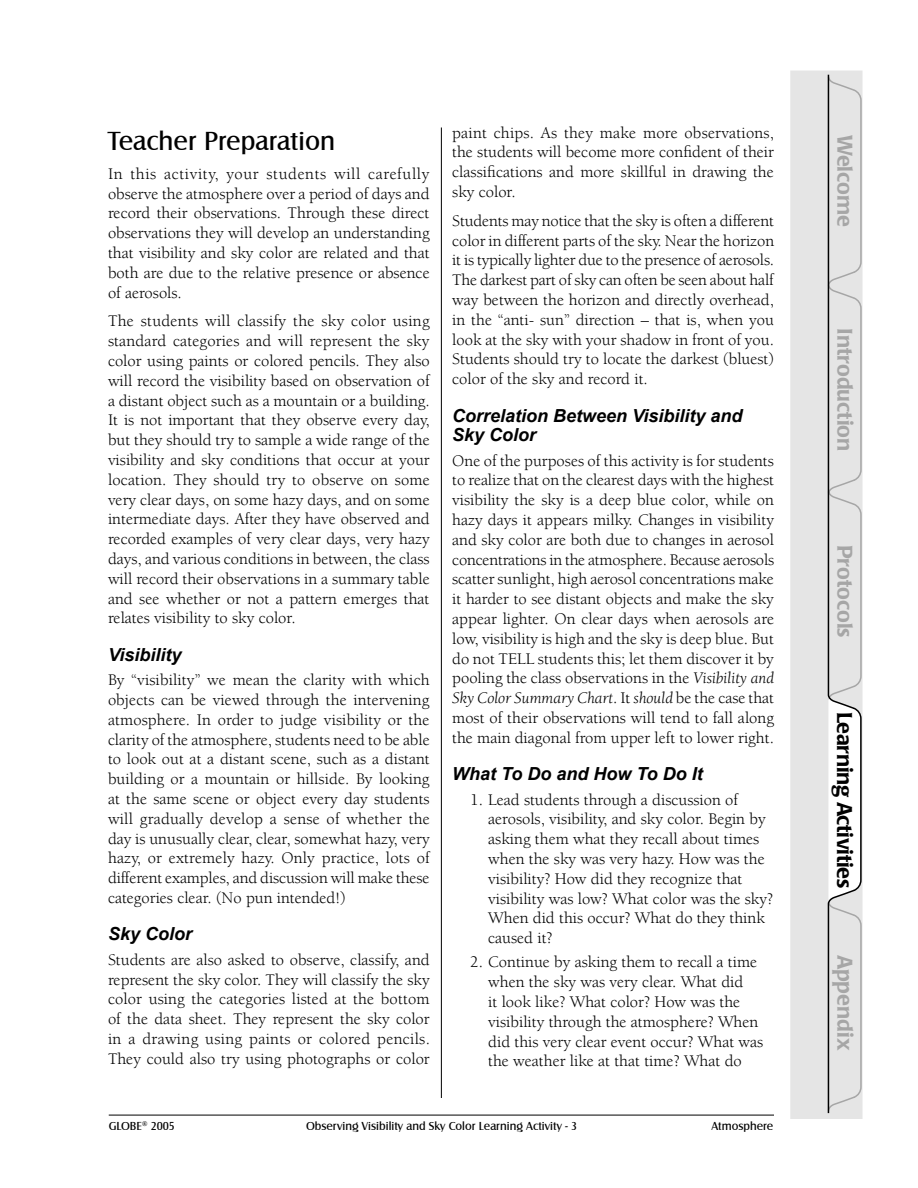
<style>
.page{position:relative;width:918px;height:1188px;background:#fff}
.page>*{position:absolute;margin:0;border:0;box-sizing:border-box;transform-origin:0 0}
.HTML_H2{font:27px "Castle T";color:#000}
.t1{font:500 21px "Poppl Laudatio";color:#a6a6a6}
.t2{font:500 21px "Poppl Laudatio";letter-spacing:-.015em;color:#000}
.HTML_H3{font:italic 700 18px/19.5px "Arial";color:#000}
.HTML_Body_Text{font:16.5px/19.8px "Berkeley";color:#000;text-align:justify}
.HTML_Ordered_List{font:16.5px/19.8px "Berkeley";color:#000}
.t3{font:12px "Castle T";color:#000}
.s1{font-style:italic}
</style>
<div class="page">
<hr style="left:441px;top:128px;width:1px;height:970px;background:#000">
<hr style="left:109px;top:1115px;width:665px;height:1px;background:#000">
<div style="left:790px;top:71px;width:72px;height:1048px;background:#e5e5e5"></div>
<svg style="left:827px;top:73px;width:35px;height:1042px"></svg>
<p class="HTML_H2" style="left:108px;top:126px;width:229px">Teacher Preparation</p>
<p class="HTML_Body_Text" style="left:108px;top:164px;width:323px">In this activity, your students will carefully observe the atmosphere over a period of days and record their observations. Through these direct observations they will develop an understanding that visibility and sky color are related and that both are due to the relative presence or absence of aerosols.</p>
<p class="HTML_Body_Text" style="left:108px;top:312px;width:323px">The students will classify the sky color using standard categories and will represent the sky color using paints or colored pencils. They also will record the visibility based on observation of a distant object such as a mountain or a building.<br>It is not important that they observe every day, but they should try to sample a wide range of the visibility and sky conditions that occur at your location. They should try to observe on some very clear days, on some hazy days, and on some intermediate days. After they have observed and recorded examples of very clear days, very hazy days, and various conditions in between, the class will record their observations in a summary table and see whether or not a pattern emerges that relates visibility to sky color.</p>
<p class="HTML_H3" style="left:108px;top:645px;width:75px">Visibility</p>
<p class="HTML_Body_Text" style="left:108px;top:670px;width:323px">By “visibility” we mean the clarity with which objects can be viewed through the intervening atmosphere. In order to judge visibility or the clarity of the atmosphere, students need to be able to look out at a distant scene, such as a distant building or a mountain or hillside. By looking at the same scene or object every day students will gradually develop a sense of whether the day is unusually clear, clear, somewhat hazy, very hazy, or extremely hazy. Only practice, lots of different examples, and discussion will make these categories clear. (No pun intended!)</p>
<p class="HTML_H3" style="left:108px;top:925px;width:86px">Sky Color</p>
<p class="HTML_Body_Text" style="left:108px;top:950px;width:323px">Students are also asked to observe, classify, and represent the sky color. They will classify the sky color using the categories listed at the bottom of the data sheet. They represent the sky color in a drawing using paints or colored pencils.<br>They could also try using photographs or color</p>
<p class="HTML_Body_Text" style="left:452px;top:123px;width:323px">paint chips. As they make more observations, the students will become more confident of their classifications and more skillful in drawing the sky color.</p>
<p class="HTML_Body_Text" style="left:452px;top:211px;width:323px">Students may notice that the sky is often a different color in different parts of the sky. Near the horizon it is typically lighter due to the presence of aerosols.<br>The darkest part of sky can often be seen about half way between the horizon and directly overhead, in the “anti- sun” direction – that is, when you look at the sky with your shadow in front of you.<br>Students should try to locate the darkest (bluest) color of the sky and record it.</p>
<p class="HTML_H3" style="left:452px;top:406px;width:292px">Correlation Between Visibility and<br>Sky Color</p>
<p class="HTML_Body_Text" style="left:452px;top:451px;width:323px">One of the purposes of this activity is for students to realize that on the clearest days with the highest visibility the sky is a deep blue color, while on hazy days it appears milky. Changes in visibility and sky color are both due to changes in aerosol concentrations in the atmosphere. Because aerosols scatter sunlight, high aerosol concentrations make it harder to see distant objects and make the sky appear lighter. On clear days when aerosols are low, visibility is high and the sky is deep blue. But do not TELL students this; let them discover it by pooling the class observations in the <span class="s1">Visibility and Sky Color Summary Chart</span>. It <span class="s1">should</span> be the case that most of their observations will tend to fall along the main diagonal from upper left to lower right.</p>
<p class="HTML_H3" style="left:452px;top:765px;width:252px">What To Do and How To Do It</p>
<p class="HTML_Ordered_List" style="left:488px;top:790px;width:287px;text-indent:-18px">1. Lead students through a discussion of aerosols, visibility, and sky color. Begin by asking them what they recall about times when the sky was very hazy. How was the visibility? How did they recognize that visibility was low? What color was the sky?<br>When did this occur? What do they think caused it?</p>
<p class="HTML_Ordered_List" style="left:488px;top:953px;width:277px;text-indent:-18px">2. Continue by asking them to recall a time when the sky was very clear. What did<br>it look like? What color? How was the visibility through the atmosphere? When did this very clear event occur? What was the weather like at that time? What do</p>
<p class="t3" style="left:109px;top:1119px;width:68px">GLOBE<sup>®</sup> 2005</p>
<p class="t3" style="left:306px;top:1119px;width:273px">Observing Visibility and Sky Color Learning Activity - 3</p>
<p class="t3" style="left:711px;top:1119px;width:63px">Atmosphere</p>
<p class="t1" style="left:857px;top:135px;width:94px;rotate:90deg">Welcome</p>
<p class="t1" style="left:857px;top:328px;width:125px;rotate:90deg">Introduction</p>
<p class="t1" style="left:857px;top:545px;width:94px;rotate:90deg">Protocols</p>
<p class="t2" style="left:857px;top:712px;width:178px;rotate:90deg">Learning Activities</p>
<p class="t1" style="left:857px;top:955px;width:97px;rotate:90deg">Appendix</p>
</div>
